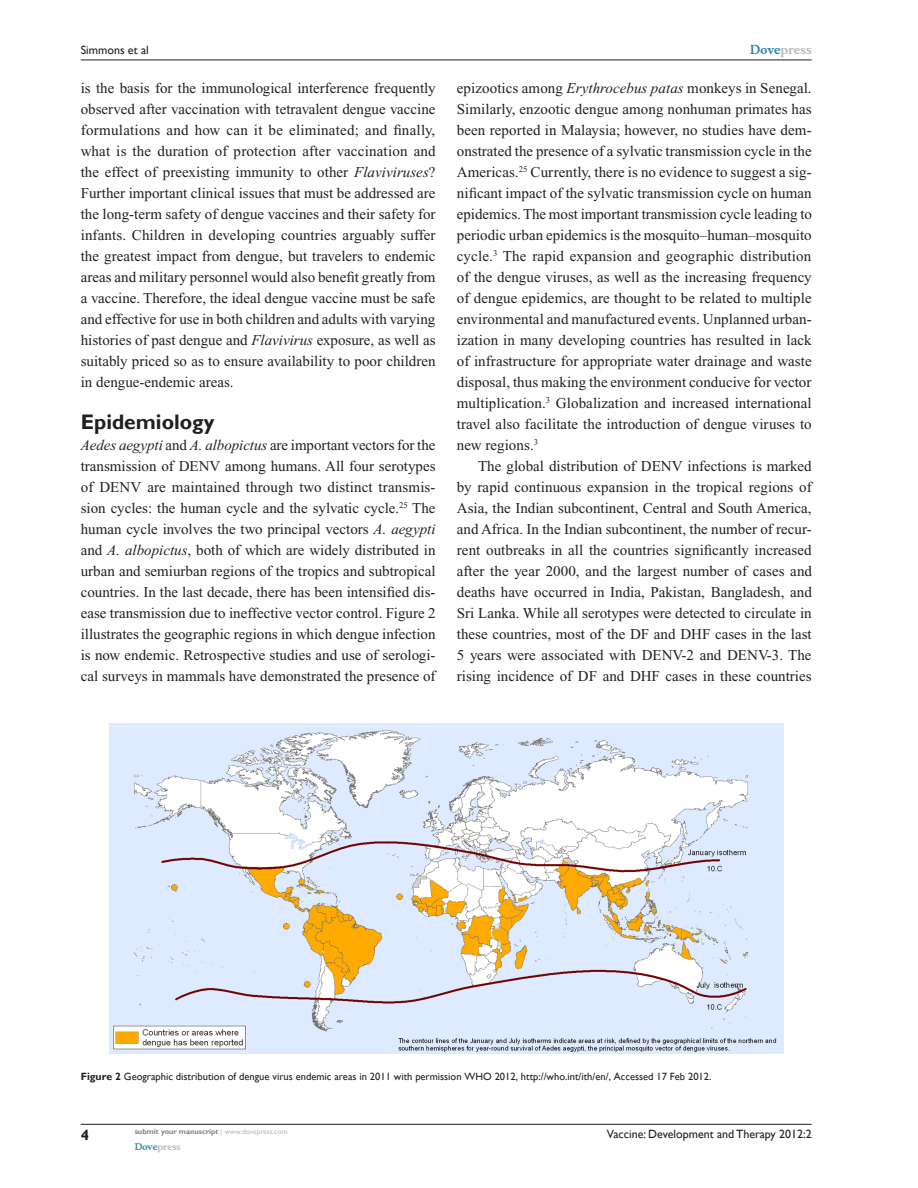
<style>
.page{position:relative;width:918px;height:1188px;background:#fff}
.page>*{position:absolute;margin:0;border:0;box-sizing:border-box;transform-origin:0 0}
.t1{font:700 21px "Gill Sans";color:#231f20}
.t2{font:15px/21px "Times New Roman";color:#231f20;text-align:justify}
.t3{font:700 15px "Gill Sans";color:#231f20}
.t4{font:12px "Gill Sans";color:#231f20}
.t5{font:700 12px "Musee";color:#b8b9bc}
.t6{font:10.5px "Gill Sans";color:#231f20}
.t7{font:700 9px "Musee";color:#b8b9bc}
.t8{font:700 7.5px "Gill Sans";color:#808285}
.s1{font-style:italic}
.s2{color:#3485ae}
.s3{font-weight:700}
.s4{font-weight:400;color:#b8b9bc}
</style>
<div class="page">
<img style="left:109px;top:723px;width:674px;height:331px">
<hr style="left:81px;top:1124px;width:731px;height:1px;background:#231f20">
<hr style="left:81px;top:60px;width:731px;height:1px;background:#231f20">
<p class="t4" style="left:81px;top:43px;width:70px">Simmons et al</p>
<p class="t2" style="left:81px;top:77px;width:356px">is the basis for the immunological interference frequently observed after vaccination with tetravalent dengue vaccine formulations and how can it be eliminated; and finally, what is the duration of protection after vaccination and the effect of preexisting immunity to other <span class="s1">Flaviviruses</span>?<br>Further important clinical issues that must be addressed are the long-term safety of dengue vaccines and their safety for infants. Children in developing countries arguably suffer the greatest impact from dengue, but travelers to endemic areas and military personnel would also benefit greatly from a vaccine. Therefore, the ideal dengue vaccine must be safe and effective for use in both children and adults with varying histories of past dengue and <span class="s1">Flavivirus</span> exposure, as well as suitably priced so as to ensure availability to poor children in dengue-endemic areas.</p>
<h1 class="t1" style="left:81px;top:409px;width:135px">Epidemiology</h1>
<p class="t2" style="left:81px;top:434px;width:356px"><span class="s1">Aedes aegypti</span> and <span class="s1">A. albopictus</span> are important vectors for the transmission of DENV among humans. All four serotypes of DENV are maintained through two distinct transmis&shy;sion cycles: the human cycle and the sylvatic cycle.<sup>25</sup> The human cycle involves the two principal vectors <span class="s1">A. aegypti </span>and <span class="s1">A. albopictus</span>, both of which are widely distributed in urban and semiurban regions of the tropics and subtropical countries. In the last decade, there has been intensified dis&shy;ease transmission due to ineffective vector control. Figure 2 illustrates the geographic regions in which dengue infection is now endemic. Retrospective studies and use of serologi&shy;cal surveys in mammals have demonstrated the presence of</p>
<p class="t5" style="left:750px;top:43px;width:63px"><span class="s2">Dove</span>press</p>
<p class="t2" style="left:457px;top:77px;width:357px">epizootics among <span class="s1">Erythrocebus patas</span> monkeys in Senegal.<br>Similarly, enzootic dengue among nonhuman primates has been reported in Malaysia; however, no studies have dem&shy;onstrated the presence of a sylvatic transmission cycle in the Americas.<sup>25</sup> Currently, there is no evidence to suggest a sig&shy;nificant impact of the sylvatic transmission cycle on human epidemics. The most important transmission cycle leading to periodic urban epidemics is the mosquito–human–mosquito cycle.<sup>3</sup> The rapid expansion and geographic distribution of the dengue viruses, as well as the increasing frequency of dengue epidemics, are thought to be related to multiple environmental and manufactured events. Unplanned urban&shy;ization in many developing countries has resulted in lack of infrastructure for appropriate water drainage and waste disposal, thus making the environment conducive for vector multiplication.<sup>3</sup> Globalization and increased international travel also facilitate the introduction of dengue viruses to new regions.<sup>3</sup></p>
<p class="t2" style="left:457px;top:455px;width:357px;text-indent:21px">The global distribution of DENV infections is marked by rapid continuous expansion in the tropical regions of Asia, the Indian subcontinent, Central and South America, and Africa. In the Indian subcontinent, the number of recur&shy;rent outbreaks in all the countries significantly increased after the year 2000, and the largest number of cases and deaths have occurred in India, Pakistan, Bangladesh, and Sri Lanka. While all serotypes were detected to circulate in these countries, most of the DF and DHF cases in the last 5 years were associated with DENV-2 and DENV-3. The rising incidence of DF and DHF cases in these countries</p>
<p class="t6" style="left:81px;top:1070px;width:632px"><span class="s3">Figure 2</span> Geographic distribution of dengue virus endemic areas in 2011 with permission WHO 2012, http://who.int/ith/en/, Accessed 17 Feb 2012.</p>
<p class="t3" style="left:81px;top:1126px;width:10px">4</p>
<p class="t8" style="left:135px;top:1127px;width:154px">submit your manuscript <span class="s4">| www.dovepress.com</span></p>
<p class="t7" style="left:135px;top:1141px;width:48px"><span class="s2">Dove</span>press</p>
<p class="t4" style="left:607px;top:1127px;width:206px">Vaccine: Development and Therapy 2012:2</p>
</div>
